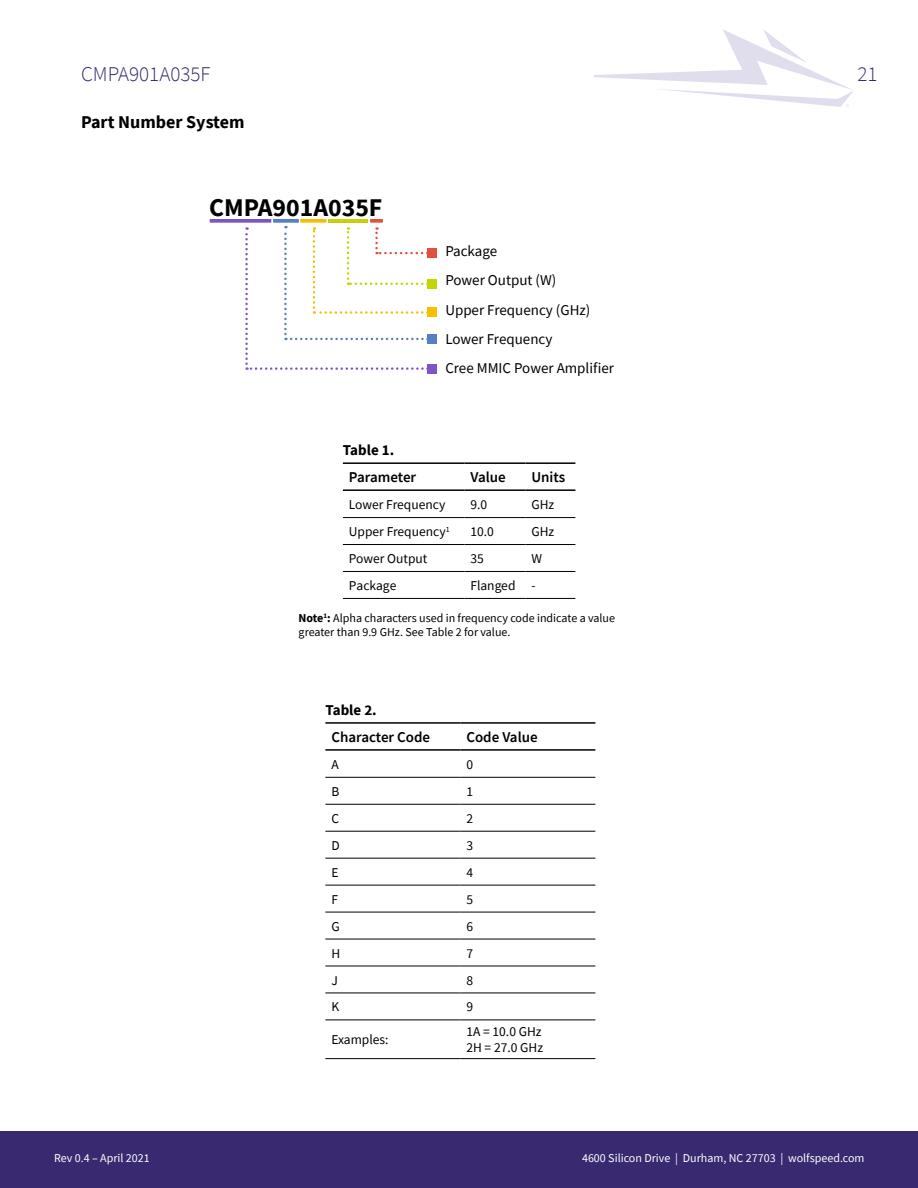
<style>
.page{position:relative;width:918px;height:1188px;background:#fff}
.page>*{position:absolute;margin:0;border:0;box-sizing:border-box;transform-origin:0 0}
.t1{font:700 25.5px "Source Sans Pro";color:#000}
.t2{font:300 21px "Source Sans Pro";color:#382970}
.Section{font:700 18px "Source Sans Pro";color:#000}
.t3{font:15px "Source Sans Pro";color:#000}
.t4{font:600 15px "Source Sans Pro";color:#000}
.Section-2{font:700 15px "Source Sans Pro";color:#000}
.t5{font:13.5px "Source Sans Pro";color:#000}
.t6{font:12px/14.4px "Source Sans Pro";color:#000}
.t7{font:12px "Source Sans Pro";color:#fff}
.s1{font-weight:700}
</style>
<div class="page">
<svg style="left:594px;top:29px;width:259px;height:78px"></svg>
<div style="left:0;top:1131px;width:918px;height:57px;background:#382970"></div>
<hr style="left:343px;top:517px;width:121px;height:1px;background:#000">
<hr style="left:464px;top:517px;width:61px;height:1px;background:#000">
<hr style="left:525px;top:517px;width:50px;height:1px;background:#000">
<hr style="left:343px;top:544px;width:121px;height:1px;background:#000">
<hr style="left:464px;top:544px;width:61px;height:1px;background:#000">
<hr style="left:525px;top:544px;width:50px;height:1px;background:#000">
<hr style="left:343px;top:571px;width:121px;height:1px;background:#000">
<hr style="left:464px;top:571px;width:61px;height:1px;background:#000">
<hr style="left:525px;top:571px;width:50px;height:1px;background:#000">
<hr style="left:343px;top:598px;width:121px;height:1px;background:#000">
<hr style="left:464px;top:598px;width:61px;height:1px;background:#000">
<hr style="left:525px;top:598px;width:50px;height:1px;background:#000">
<hr style="left:343px;top:462px;width:121px;height:2px;background:#000">
<hr style="left:464px;top:462px;width:61px;height:2px;background:#000">
<hr style="left:525px;top:462px;width:50px;height:2px;background:#000">
<hr style="left:343px;top:489px;width:121px;height:2px;background:#000">
<hr style="left:464px;top:489px;width:61px;height:2px;background:#000">
<hr style="left:525px;top:489px;width:50px;height:2px;background:#000">
<hr style="left:325px;top:777px;width:135px;height:1px;background:#000">
<hr style="left:460px;top:777px;width:135px;height:1px;background:#000">
<hr style="left:325px;top:804px;width:135px;height:1px;background:#000">
<hr style="left:460px;top:804px;width:135px;height:1px;background:#000">
<hr style="left:325px;top:831px;width:135px;height:1px;background:#000">
<hr style="left:460px;top:831px;width:135px;height:1px;background:#000">
<hr style="left:325px;top:858px;width:135px;height:1px;background:#000">
<hr style="left:460px;top:858px;width:135px;height:1px;background:#000">
<hr style="left:325px;top:885px;width:135px;height:1px;background:#000">
<hr style="left:460px;top:885px;width:135px;height:1px;background:#000">
<hr style="left:325px;top:912px;width:135px;height:1px;background:#000">
<hr style="left:460px;top:912px;width:135px;height:1px;background:#000">
<hr style="left:325px;top:939px;width:135px;height:1px;background:#000">
<hr style="left:460px;top:939px;width:135px;height:1px;background:#000">
<hr style="left:325px;top:966px;width:135px;height:1px;background:#000">
<hr style="left:460px;top:966px;width:135px;height:1px;background:#000">
<hr style="left:325px;top:993px;width:135px;height:1px;background:#000">
<hr style="left:460px;top:993px;width:135px;height:1px;background:#000">
<hr style="left:325px;top:1020px;width:135px;height:1px;background:#000">
<hr style="left:460px;top:1020px;width:135px;height:1px;background:#000">
<hr style="left:325px;top:1058px;width:135px;height:1px;background:#000">
<hr style="left:460px;top:1058px;width:135px;height:1px;background:#000">
<hr style="left:325px;top:722px;width:135px;height:2px;background:#000">
<hr style="left:460px;top:722px;width:135px;height:2px;background:#000">
<hr style="left:325px;top:749px;width:135px;height:2px;background:#000">
<hr style="left:460px;top:749px;width:135px;height:2px;background:#000">
<div style="left:428px;top:364px;width:9px;height:10px;background:#7d55c7"></div>
<div style="left:428px;top:308px;width:9px;height:9px;background:#f6be00"></div>
<div style="left:428px;top:279px;width:9px;height:10px;background:#c4d600"></div>
<div style="left:428px;top:248px;width:9px;height:10px;background:#e1523d"></div>
<svg style="left:210px;top:219px;width:61px;height:4px"></svg>
<svg style="left:273px;top:219px;width:26px;height:4px"></svg>
<svg style="left:300px;top:219px;width:26px;height:4px"></svg>
<svg style="left:328px;top:219px;width:40px;height:4px"></svg>
<svg style="left:370px;top:219px;width:13px;height:4px"></svg>
<svg style="left:245px;top:226px;width:188px;height:144px"></svg>
<div style="left:428px;top:334px;width:9px;height:10px;background:#5580c3"></div>
<h2 class="t2" style="left:81px;top:61px;width:131px">CMPA901A035F</h2>
<h2 class="t2" style="left:857px;top:61px;width:22px">21</h2>
<p class="Section" style="left:81px;top:110px;width:165px">Part Number System</p>
<p class="t1" style="left:209px;top:190px;width:175px">CMPA901A035F</p>
<p class="Section-2" style="left:343px;top:440px;width:53px">Table 1.</p>
<p class="t3" style="left:445px;top:242px;width:53px">Package</p>
<p class="t3" style="left:445px;top:271px;width:113px">Power Output (W)</p>
<p class="t3" style="left:445px;top:300px;width:147px">Upper Frequency (GHz)</p>
<p class="t3" style="left:445px;top:330px;width:109px">Lower Frequency</p>
<p class="t3" style="left:445px;top:359px;width:170px">Cree MMIC Power Amplifier</p>
<p class="t4" style="left:349px;top:467px;width:69px">Parameter</p>
<p class="t4" style="left:470px;top:467px;width:37px">Value</p>
<p class="t4" style="left:531px;top:467px;width:35px">Units</p>
<p class="t5" style="left:349px;top:496px;width:98px">Lower Frequency</p>
<p class="t5" style="left:470px;top:496px;width:18px">9.0</p>
<p class="t5" style="left:531px;top:496px;width:24px">GHz</p>
<p class="t5" style="left:349px;top:523px;width:102px">Upper Frequency<sup>1</sup></p>
<p class="t5" style="left:470px;top:523px;width:25px">10.0</p>
<p class="t5" style="left:531px;top:523px;width:24px">GHz</p>
<p class="t5" style="left:349px;top:550px;width:80px">Power Output</p>
<p class="t5" style="left:470px;top:550px;width:15px">35</p>
<p class="t5" style="left:531px;top:550px;width:12px">W</p>
<p class="t5" style="left:349px;top:577px;width:49px">Package</p>
<p class="t5" style="left:470px;top:577px;width:47px">Flanged</p>
<p class="t5" style="left:531px;top:577px;width:6px">-</p>
<p class="t6" style="left:299px;top:611px;width:318px"><span class="s1">Note</span><sup>1</sup><span class="s1">:</span> Alpha characters used in frequency code indicate a value greater than 9.9 GHz. See Table 2 for value.</p>
<p class="Section-2" style="left:325px;top:700px;width:53px">Table 2.</p>
<p class="t4" style="left:331px;top:727px;width:100px">Character Code</p>
<p class="t4" style="left:466px;top:727px;width:73px">Code Value</p>
<p class="t5" style="left:331px;top:756px;width:9px">A</p>
<p class="t5" style="left:466px;top:756px;width:8px">0</p>
<p class="t5" style="left:331px;top:783px;width:9px">B</p>
<p class="t5" style="left:466px;top:783px;width:8px">1</p>
<p class="t5" style="left:331px;top:810px;width:9px">C</p>
<p class="t5" style="left:466px;top:810px;width:8px">2</p>
<p class="t5" style="left:331px;top:837px;width:10px">D</p>
<p class="t5" style="left:466px;top:837px;width:8px">3</p>
<p class="t5" style="left:331px;top:864px;width:9px">E</p>
<p class="t5" style="left:466px;top:864px;width:8px">4</p>
<p class="t5" style="left:331px;top:891px;width:8px">F</p>
<p class="t5" style="left:466px;top:891px;width:8px">5</p>
<p class="t5" style="left:331px;top:918px;width:10px">G</p>
<p class="t5" style="left:466px;top:918px;width:8px">6</p>
<p class="t5" style="left:331px;top:945px;width:10px">H</p>
<p class="t5" style="left:466px;top:945px;width:8px">7</p>
<p class="t5" style="left:331px;top:971px;width:8px">J</p>
<p class="t5" style="left:466px;top:971px;width:8px">8</p>
<p class="t5" style="left:331px;top:998px;width:9px">K</p>
<p class="t5" style="left:466px;top:998px;width:8px">9</p>
<p class="t5" style="left:331px;top:1031px;width:59px">Examples:</p>
<p class="t5" style="left:466px;top:1023px;width:77px">1A = 10.0 GHz</p>
<p class="t5" style="left:466px;top:1039px;width:78px">2H = 27.0 GHz</p>
<p class="t7" style="left:54px;top:1150px;width:97px">Rev 0.4 – April 2021</p>
<p class="t7" style="left:582px;top:1150px;width:284px">4600 Silicon Drive | Durham, NC 27703 | wolfspeed.com</p>
</div>
